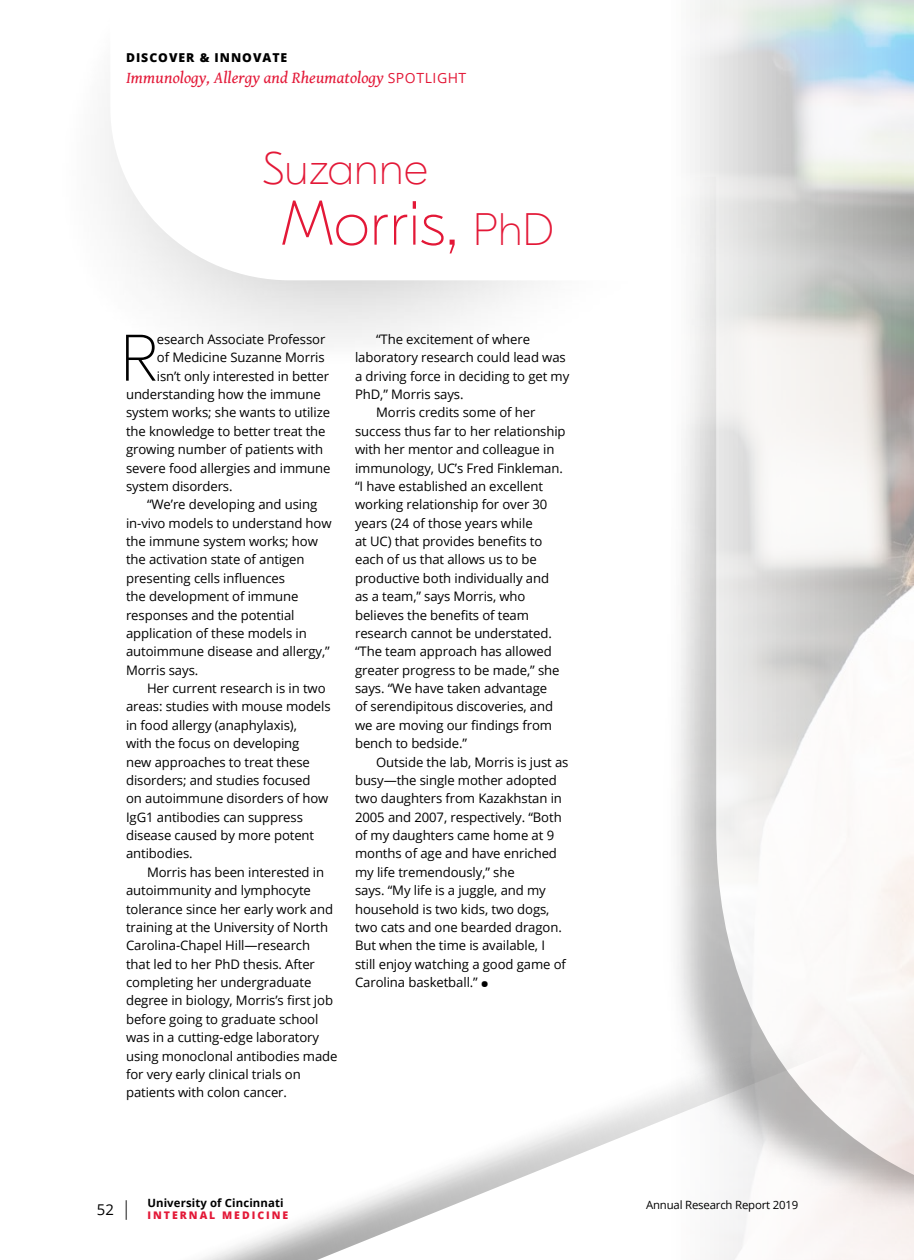
<style>
.page{position:relative;width:914px;height:1260px;background:#fff}
.page>*{position:absolute;margin:0;border:0;box-sizing:border-box;transform-origin:0 0}
.t1{font:200 65.62px "GT Eesti Pro Display";color:#000}
.t2{font:200 63px "GT Eesti Pro Display";letter-spacing:.01em;color:#e31837}
.t3{font:200 45.5px "GT Eesti Pro Display";letter-spacing:.01em;color:#e31837}
.t4{font:italic 16.62px "Gentium Book Basic";letter-spacing:.005em;color:#e31837}
.t5{font:14.88px "Open Sans";color:#000}
.t6{font:13.12px "Open Sans";letter-spacing:-.01em;color:#000}
.t7{font:800 12.25px "Open Sans";letter-spacing:.08em;color:#000}
.t8{font:11.38px "Open Sans";letter-spacing:-.015em;color:#000}
.t9{font:700 11.38px "Open Sans";letter-spacing:.01em;color:#000}
.t10{font:800 10.5px "Open Sans";letter-spacing:.19em;color:#e31837}
.s1{font-family:"Open Sans";font-style:normal;font-size:14px}
.s2{font-size:45.5px}
.s3{font-weight:800;font-size:16.62px}
.s4{font-weight:300;font-size:19.25px}
</style>
<div class="page">
<img style="left:671px;top:177px;width:243px;height:1083px">
<img style="left:201px;top:920px;width:675px;height:340px">
<img style="left:105px;top:0;width:758px;height:418px">
<p class="t7" style="left:126px;top:48px;width:163px">DISCOVER &amp; INNOVATE</p>
<p class="t4" style="left:126px;top:65px;width:342px">Immunology, Allergy and Rheumatology <span class="s1">SPOTLIGHT</span></p>
<h3 class="t3" style="left:263px;top:144px;width:167px">Suzanne</h3>
<h2 class="t2" style="left:281px;top:188px;width:274px">Morris, <span class="s2">PhD</span></h2>
<h1 class="t1" style="left:121px;top:322px;width:38px">R</h1>
<p class="t6" style="left:157px;top:330px;width:170px">esearch Associate Professor</p>
<p class="t6" style="left:157px;top:349px;width:169px">of Medicine Suzanne Morris</p>
<p class="t6" style="left:157px;top:367px;width:174px">isn’t only interested in better</p>
<p class="t6" style="left:126px;top:385px;width:196px">understanding how the immune</p>
<p class="t6" style="left:126px;top:404px;width:205px">system works; she wants to utilize</p>
<p class="t6" style="left:126px;top:422px;width:201px">the knowledge to better treat the</p>
<p class="t6" style="left:126px;top:440px;width:199px">growing number of patients with</p>
<p class="t6" style="left:126px;top:459px;width:206px">severe food allergies and immune</p>
<p class="t6" style="left:126px;top:477px;width:108px">system disorders.</p>
<p class="t6" style="left:147px;top:496px;width:172px">“We’re developing and using</p>
<p class="t6" style="left:126px;top:514px;width:207px">in-vivo models to understand how</p>
<p class="t6" style="left:126px;top:532px;width:193px">the immune system works; how</p>
<p class="t6" style="left:126px;top:551px;width:180px">the activation state of antigen</p>
<p class="t6" style="left:126px;top:569px;width:160px">presenting cells influences</p>
<p class="t6" style="left:126px;top:587px;width:174px">the development of immune</p>
<p class="t6" style="left:126px;top:606px;width:170px">responses and the potential</p>
<p class="t6" style="left:126px;top:624px;width:182px">application of these models in</p>
<p class="t6" style="left:126px;top:643px;width:205px">autoimmune disease and allergy,”</p>
<p class="t6" style="left:126px;top:661px;width:74px">Morris says.</p>
<p class="t6" style="left:147px;top:679px;width:180px">Her current research is in two</p>
<p class="t6" style="left:126px;top:698px;width:206px">areas: studies with mouse models</p>
<p class="t6" style="left:126px;top:716px;width:172px">in food allergy (anaphylaxis),</p>
<p class="t6" style="left:126px;top:734px;width:175px">with the focus on developing</p>
<p class="t6" style="left:126px;top:753px;width:185px">new approaches to treat these</p>
<p class="t6" style="left:126px;top:771px;width:186px">disorders; and studies focused</p>
<p class="t6" style="left:126px;top:790px;width:204px">on autoimmune disorders of how</p>
<p class="t6" style="left:126px;top:808px;width:178px">IgG1 antibodies can suppress</p>
<p class="t6" style="left:126px;top:826px;width:190px">disease caused by more potent</p>
<p class="t6" style="left:126px;top:845px;width:68px">antibodies.</p>
<p class="t6" style="left:147px;top:863px;width:179px">Morris has been interested in</p>
<p class="t6" style="left:126px;top:881px;width:186px">autoimmunity and lymphocyte</p>
<p class="t6" style="left:126px;top:900px;width:208px">tolerance since her early work and</p>
<p class="t6" style="left:126px;top:918px;width:204px">training at the University of North</p>
<p class="t6" style="left:126px;top:937px;width:185px">Carolina-Chapel Hill—research</p>
<p class="t6" style="left:126px;top:955px;width:190px">that led to her PhD thesis. After</p>
<p class="t6" style="left:126px;top:973px;width:187px">completing her undergraduate</p>
<p class="t6" style="left:126px;top:992px;width:208px">degree in biology, Morris’s first job</p>
<p class="t6" style="left:126px;top:1010px;width:194px">before going to graduate school</p>
<p class="t6" style="left:126px;top:1028px;width:194px">was in a cutting-edge laboratory</p>
<p class="t6" style="left:126px;top:1047px;width:213px">using monoclonal antibodies made</p>
<p class="t6" style="left:126px;top:1065px;width:176px">for very early clinical trials on</p>
<p class="t6" style="left:126px;top:1084px;width:162px">patients with colon cancer.</p>
<p class="t6" style="left:376px;top:330px;width:155px">“The excitement of where</p>
<p class="t6" style="left:355px;top:349px;width:212px">laboratory research could lead was</p>
<p class="t6" style="left:355px;top:367px;width:216px">a driving force in deciding to get my</p>
<p class="t6" style="left:355px;top:385px;width:110px">PhD,” Morris says.</p>
<p class="t6" style="left:376px;top:404px;width:161px">Morris credits some of her</p>
<p class="t6" style="left:355px;top:422px;width:212px">success thus far to her relationship</p>
<p class="t6" style="left:355px;top:440px;width:201px">with her mentor and colleague in</p>
<p class="t6" style="left:355px;top:459px;width:209px">immunology, UC’s Fred Finkleman.</p>
<p class="t6" style="left:355px;top:477px;width:189px">“I have established an excellent</p>
<p class="t6" style="left:355px;top:496px;width:194px">working relationship for over 30</p>
<p class="t6" style="left:355px;top:514px;width:179px">years (24 of those years while</p>
<p class="t6" style="left:355px;top:532px;width:189px">at UC) that provides benefits to</p>
<p class="t6" style="left:355px;top:551px;width:183px">each of us that allows us to be</p>
<p class="t6" style="left:355px;top:569px;width:195px">productive both individually and</p>
<p class="t6" style="left:355px;top:587px;width:172px">as a team,” says Morris, who</p>
<p class="t6" style="left:355px;top:606px;width:175px">believes the benefits of team</p>
<p class="t6" style="left:355px;top:624px;width:198px">research cannot be understated.</p>
<p class="t6" style="left:355px;top:643px;width:198px">“The team approach has allowed</p>
<p class="t6" style="left:355px;top:661px;width:206px">greater progress to be made,” she</p>
<p class="t6" style="left:355px;top:679px;width:193px">says. “We have taken advantage</p>
<p class="t6" style="left:355px;top:698px;width:199px">of serendipitous discoveries, and</p>
<p class="t6" style="left:355px;top:716px;width:198px">we are moving our findings from</p>
<p class="t6" style="left:355px;top:734px;width:113px">bench to bedside.”</p>
<p class="t6" style="left:376px;top:753px;width:194px">Outside the lab, Morris is just as</p>
<p class="t6" style="left:355px;top:771px;width:203px">busy—the single mother adopted</p>
<p class="t6" style="left:355px;top:790px;width:208px">two daughters from Kazakhstan in</p>
<p class="t6" style="left:355px;top:808px;width:208px">2005 and 2007, respectively. “Both</p>
<p class="t6" style="left:355px;top:826px;width:201px">of my daughters came home at 9</p>
<p class="t6" style="left:355px;top:845px;width:203px">months of age and have enriched</p>
<p class="t6" style="left:355px;top:863px;width:161px">my life tremendously,” she</p>
<p class="t6" style="left:355px;top:881px;width:192px">says. “My life is a juggle, and my</p>
<p class="t6" style="left:355px;top:900px;width:196px">household is two kids, two dogs,</p>
<p class="t6" style="left:355px;top:918px;width:208px">two cats and one bearded dragon.</p>
<p class="t6" style="left:355px;top:937px;width:191px">But when the time is available, I</p>
<p class="t6" style="left:355px;top:955px;width:212px">still enjoy watching a good game of</p>
<p class="t6" style="left:355px;top:973px;width:135px">Carolina basketball.” <span class="s3">•</span></p>
<p class="t9" style="left:147px;top:1195px;width:138px">University of Cincinnati</p>
<p class="t10" style="left:147px;top:1207px;width:142px">INTERNAL MEDICINE</p>
<p class="t5" style="left:97px;top:1199px;width:36px">52 <span class="s4">|</span></p>
<p class="t8" style="left:646px;top:1197px;width:154px">Annual Research Report 2019</p>
</div>
